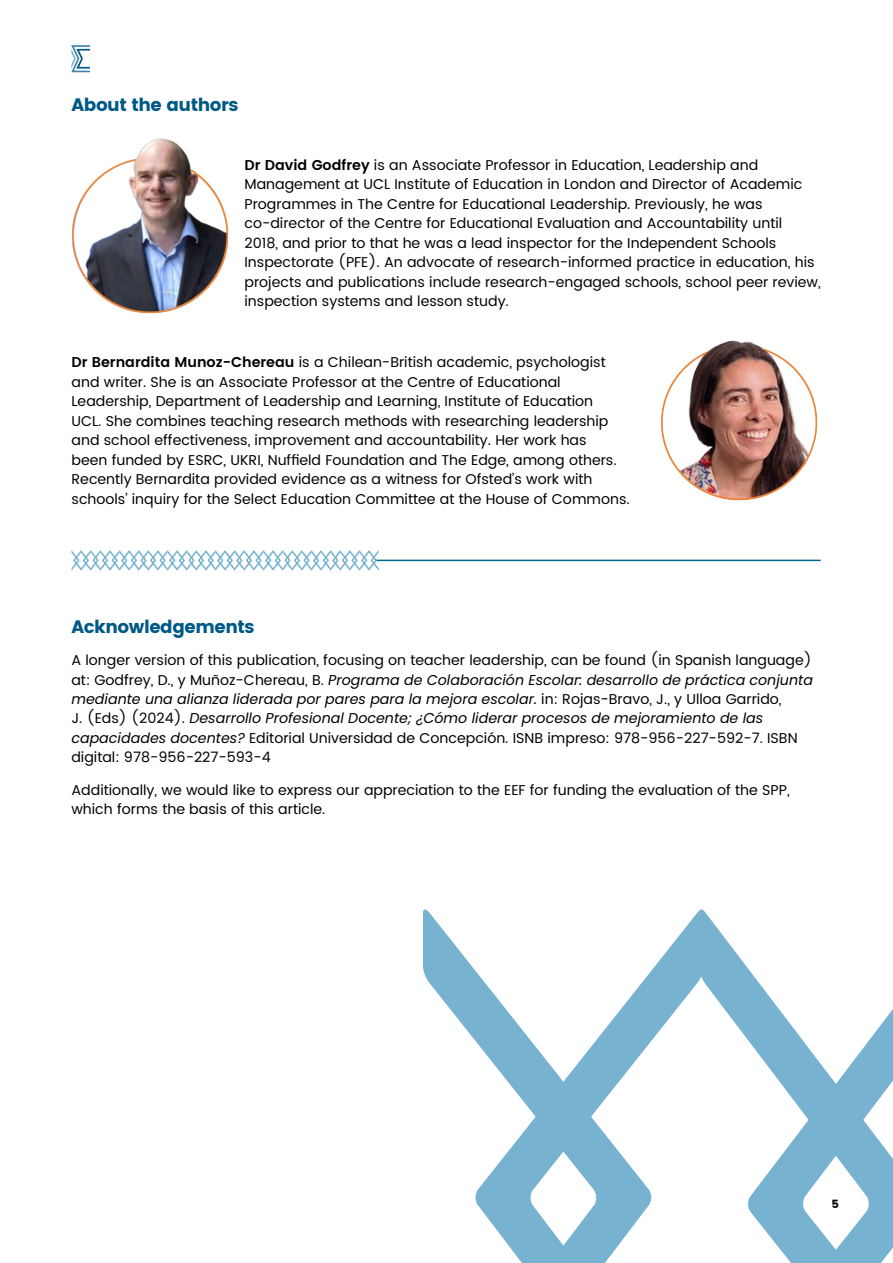
<style>
.page{position:relative;width:893px;height:1263px;background:#fff}
.page>*{position:absolute;margin:0;border:0;box-sizing:border-box;transform-origin:0 0}
.t1{font:700 18px "Poppins";letter-spacing:-.025em;color:#005985}
.t2{font:14.25px/19.5px "Poppins";color:#000}
.t3{font:700 11.4px "Poppins";color:#000}
.s1{font-weight:600}
.s2{font-style:italic}
</style>
<div class="page">
<svg style="left:72px;top:45px;width:18px;height:27px"></svg>
<hr style="left:376px;top:560px;width:445px;height:1px;background:#006b84">
<img style="left:661px;top:340px;width:157px;height:161px">
<img style="left:72px;top:138px;width:157px;height:176px">
<svg style="left:71px;top:550px;width:308px;height:21px"></svg>
<svg style="left:423px;top:909px;width:52px;height:131px;fill:#78b2d1"></svg>
<svg style="left:475px;top:916px;width:220px;height:347px"></svg>
<svg style="left:695px;top:909px;width:52px;height:130px;fill:#78b2d1"></svg>
<svg style="left:747px;top:967px;width:146px;height:296px;fill:#78b2d1"></svg>
<p class="t1" style="left:72px;top:95px;width:168px">About the authors</p>
<p class="t2" style="left:244px;top:155px;width:578px"><span class="s1">Dr David Godfrey</span> is an Associate Professor in Education, Leadership and Management at UCL Institute of Education in London and Director of Academic Programmes in The Centre for Educational Leadership. Previously, he was co-director of the Centre for Educational Evaluation and Accountability until<br>2018, and prior to that he was a lead inspector for the Independent Schools Inspectorate (PFE). An advocate of research-informed practice in education, his projects and publications include research-engaged schools, school peer review, inspection systems and lesson study.</p>
<p class="t2" style="left:72px;top:353px;width:560px"><span class="s1">Dr Bernardita Munoz-Chereau</span> is a Chilean-British academic, psychologist and writer. She is an Associate Professor at the Centre of Educational Leadership, Department of Leadership and Learning, Institute of Education<br>UCL. She combines teaching research methods with researching leadership and school effectiveness, improvement and accountability. Her work has<br>been funded by ESRC, UKRI, Nuffield Foundation and The Edge, among others.<br>Recently Bernardita provided evidence as a witness for Ofsted’s work with schools’ inquiry for the Select Education Committee at the House of Commons.</p>
<p class="t1" style="left:71px;top:616px;width:185px">Acknowledgements</p>
<p class="t2" style="left:71px;top:651px;width:743px">A longer version of this publication, focusing on teacher leadership, can be found (in Spanish language) at: Godfrey, D., y Muñoz-Chereau, B. <span class="s2">Programa de Colaboración Escolar: desarrollo de práctica conjunta mediante una alianza liderada por pares para la mejora escolar.</span> in: Rojas-Bravo, J., y Ulloa Garrido,<br>J. (Eds) (2024). <span class="s2">Desarrollo Profesional Docente; ¿Cómo liderar procesos de mejoramiento de las capacidades docentes?</span> Editorial Universidad de Concepción. ISNB impreso: 978-956-227-592-7. ISBN digital: 978-956-227-593-4</p>
<p class="t2" style="left:71px;top:780px;width:720px">Additionally, we would like to express our appreciation to the EEF for funding the evaluation of the SPP, which forms the basis of this article.</p>
<p class="t3" style="left:832px;top:1197px;width:9px">5</p>
</div>
